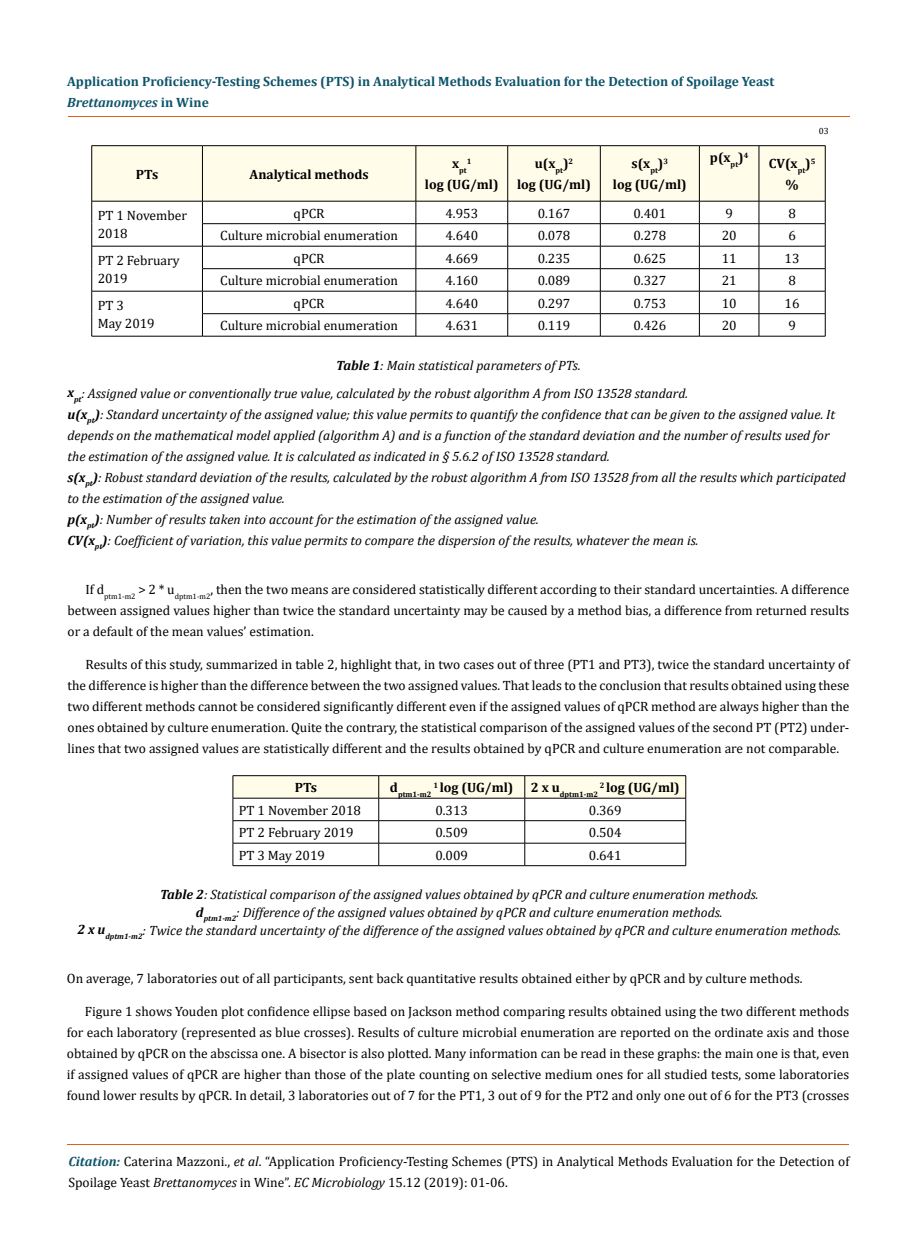
<style>
.page{position:relative;width:917px;height:1260px;background:#fff}
.page>*{position:absolute;margin:0;border:0;box-sizing:border-box;transform-origin:0 0}
.t1{font:13.5px/21px "Cambria";color:#000}
.t2{font:italic 13.5px/21px "Cambria";color:#000}
.t3{font:700 13.5px/21px "Cambria";color:#0e546a}
.t4{font:700 13.5px/21px "Cambria";color:#000;text-align:center}
.t5{font:9px "Cambria";color:#000}
.t6{font:700 7.8px "Cambria";color:#000}
.s1{font-style:italic}
.s2{font-weight:700}
.s3{font-weight:700;font-style:italic;color:#0e546a}
</style>
<div class="page">
<hr style="left:68px;top:117px;width:781px;height:1px;background:#e05d1a">
<hr style="left:67px;top:1145px;width:782px;height:1px;background:#e05d1a">
<hr style="left:92px;top:145px;width:110px;height:1px;background:#000">
<hr style="left:202px;top:145px;width:214px;height:1px;background:#000">
<hr style="left:416px;top:145px;width:91px;height:1px;background:#000">
<hr style="left:507px;top:145px;width:93px;height:1px;background:#000">
<hr style="left:600px;top:145px;width:99px;height:1px;background:#000">
<hr style="left:699px;top:145px;width:60px;height:1px;background:#000">
<hr style="left:759px;top:145px;width:66px;height:1px;background:#000">
<svg style="left:91px;top:146px;width:735px;height:190px"></svg>
<hr style="left:92px;top:336px;width:110px;height:1px;background:#000">
<hr style="left:202px;top:336px;width:214px;height:1px;background:#000">
<hr style="left:416px;top:336px;width:91px;height:1px;background:#000">
<hr style="left:507px;top:336px;width:93px;height:1px;background:#000">
<hr style="left:600px;top:336px;width:99px;height:1px;background:#000">
<hr style="left:699px;top:336px;width:60px;height:1px;background:#000">
<hr style="left:759px;top:336px;width:66px;height:1px;background:#000">
<hr style="left:233px;top:775px;width:146px;height:1px;background:#000">
<hr style="left:379px;top:775px;width:145px;height:1px;background:#000">
<hr style="left:524px;top:775px;width:162px;height:1px;background:#000">
<svg style="left:233px;top:776px;width:453px;height:89px"></svg>
<hr style="left:233px;top:865px;width:146px;height:1px;background:#000">
<hr style="left:379px;top:865px;width:145px;height:1px;background:#000">
<hr style="left:524px;top:865px;width:162px;height:1px;background:#000">
<p class="t3" style="left:67px;top:70px;width:708px">Application Proficiency-Testing Schemes (PTS) in Analytical Methods Evaluation for the Detection of Spoilage Yeast<br><span class="s1">Brettanomyces</span> in Wine</p>
<p class="t5" style="left:819px;top:126px;width:11px">03</p>
<p class="t4" style="left:136px;top:163px;width:24px">PTs</p>
<p class="t4" style="left:249px;top:163px;width:121px">Analytical methods</p>
<p class="t6" style="left:467px;top:156px;width:6px">1</p>
<p class="t4" style="left:425px;top:174px;width:75px">log (UG/ml)</p>
<p class="t6" style="left:452px;top:165px;width:16px"><sup>x</sup>pt</p>
<p class="t4" style="left:517px;top:153px;width:75px">u(x<sub>pt</sub>)<sup>2<br></sup>log (UG/ml)</p>
<p class="t4" style="left:613px;top:153px;width:75px">s(x<sub>pt</sub>)<sup>3<br></sup>log (UG/ml)</p>
<p class="t4" style="left:710px;top:147px;width:40px">p(x<sub>pt</sub>)<sup>4</sup></p>
<p class="t4" style="left:768px;top:153px;width:48px">CV(x<sub>pt</sub>)<sup>5 </sup>%</p>
<p class="t1" style="left:98px;top:206px;width:91px;line-height:18px">PT 1 November<br>2018</p>
<p class="t1" style="left:293px;top:203px;width:33px">qPCR</p>
<p class="t1" style="left:445px;top:203px;width:34px">4.953</p>
<p class="t1" style="left:537px;top:203px;width:34px">0.167</p>
<p class="t1" style="left:633px;top:203px;width:34px">0.401</p>
<p class="t1" style="left:725px;top:203px;width:9px">9</p>
<p class="t1" style="left:788px;top:203px;width:9px">8</p>
<p class="t1" style="left:220px;top:225px;width:179px">Culture microbial enumeration</p>
<p class="t1" style="left:445px;top:225px;width:34px">4.640</p>
<p class="t1" style="left:537px;top:225px;width:34px">0.078</p>
<p class="t1" style="left:633px;top:225px;width:34px">0.278</p>
<p class="t1" style="left:721px;top:225px;width:16px">20</p>
<p class="t1" style="left:788px;top:225px;width:9px">6</p>
<p class="t1" style="left:98px;top:251px;width:83px;line-height:18px">PT 2 February<br>2019</p>
<p class="t1" style="left:293px;top:248px;width:33px">qPCR</p>
<p class="t1" style="left:445px;top:248px;width:34px">4.669</p>
<p class="t1" style="left:537px;top:248px;width:34px">0.235</p>
<p class="t1" style="left:633px;top:248px;width:34px">0.625</p>
<p class="t1" style="left:721px;top:248px;width:16px">11</p>
<p class="t1" style="left:784px;top:248px;width:16px">13</p>
<p class="t1" style="left:220px;top:270px;width:179px">Culture microbial enumeration</p>
<p class="t1" style="left:445px;top:270px;width:34px">4.160</p>
<p class="t1" style="left:537px;top:270px;width:34px">0.089</p>
<p class="t1" style="left:633px;top:270px;width:34px">0.327</p>
<p class="t1" style="left:721px;top:270px;width:16px">21</p>
<p class="t1" style="left:788px;top:270px;width:9px">8</p>
<p class="t1" style="left:98px;top:296px;width:59px;line-height:18px">PT 3<br>May 2019</p>
<p class="t1" style="left:293px;top:293px;width:33px">qPCR</p>
<p class="t1" style="left:445px;top:293px;width:34px">4.640</p>
<p class="t1" style="left:537px;top:293px;width:34px">0.297</p>
<p class="t1" style="left:633px;top:293px;width:34px">0.753</p>
<p class="t1" style="left:721px;top:293px;width:16px">10</p>
<p class="t1" style="left:784px;top:293px;width:16px">16</p>
<p class="t1" style="left:220px;top:315px;width:179px">Culture microbial enumeration</p>
<p class="t1" style="left:445px;top:315px;width:34px">4.631</p>
<p class="t1" style="left:537px;top:315px;width:34px">0.119</p>
<p class="t1" style="left:633px;top:315px;width:34px">0.426</p>
<p class="t1" style="left:721px;top:315px;width:16px">20</p>
<p class="t1" style="left:788px;top:315px;width:9px">9</p>
<p class="t2" style="left:68px;top:352px;width:622px;line-height:27px;text-indent:269px"><span class="s2">Table 1</span>: Main statistical parameters of PTs.<br><span class="s2">x</span><sub>pt</sub>: Assigned value or conventionally true value, calculated by the robust algorithm A from ISO 13528 standard.</p>
<p class="t2" style="left:67px;top:403px;width:780px"><span class="s2">u(x</span><sub>pt</sub><span class="s2">)</span>: Standard uncertainty of the assigned value; this value permits to quantify the confidence that can be given to the assigned value. It depends on the mathematical model applied (algorithm A) and is a function of the standard deviation and the number of results used for the estimation of the assigned value. It is calculated as indicated in § 5.6.2 of ISO 13528 standard.<br><span class="s2">s(x</span><sub>pt</sub><span class="s2">)</span>: Robust standard deviation of the results, calculated by the robust algorithm A from ISO 13528 from all the results which participated to the estimation of the assigned value.<br><span class="s2">p(x</span><sub>pt</sub><span class="s2">)</span>: Number of results taken into account for the estimation of the assigned value.<br><span class="s2">CV(x</span><sub>pt</sub><span class="s2">)</span>: Coefficient of variation, this value permits to compare the dispersion of the results, whatever the mean is.</p>
<p class="t1" style="left:67px;top:579px;width:783px;text-align:justify;text-indent:18px">If d<sub>ptm1-m2</sub> &gt; 2 * u<sub>dptm1-m2</sub>, then the two means are considered statistically different according to their standard uncertainties. A difference between assigned values higher than twice the standard uncertainty may be caused by a method bias, a difference from returned results or a default of the mean values’ estimation.</p>
<p class="t1" style="left:67px;top:654px;width:783px;text-align:justify;text-indent:18px">Results of this study, summarized in table 2, highlight that, in two cases out of three (PT1 and PT3), twice the standard uncertainty of the difference is higher than the difference between the two assigned values. That leads to the conclusion that results obtained using these two different methods cannot be considered significantly different even if the assigned values of qPCR method are always higher than the ones obtained by culture enumeration. Quite the contrary, the statistical comparison of the assigned values of the second PT (PT2) under&shy;lines that two assigned values are statistically different and the results obtained by qPCR and culture enumeration are not comparable.</p>
<p class="t4" style="left:295px;top:777px;width:24px">PTs</p>
<p class="t6" style="left:390px;top:789px;width:43px"><sup>d</sup>ptm1-m2</p>
<p class="t4" style="left:433px;top:777px;width:82px"><sup>1</sup> log (UG/ml)</p>
<p class="t6" style="left:531px;top:789px;width:69px"><sup>2</sup> <sup>x</sup> <sup>u</sup>dptm1-m2</p>
<p class="t4" style="left:599px;top:777px;width:81px"><sup>2</sup> log (UG/ml)</p>
<p class="t1" style="left:239px;top:800px;width:124px">PT 1 November 2018</p>
<p class="t1" style="left:435px;top:800px;width:34px">0.313</p>
<p class="t1" style="left:589px;top:800px;width:34px">0.369</p>
<p class="t1" style="left:239px;top:822px;width:116px">PT 2 February 2019</p>
<p class="t1" style="left:435px;top:822px;width:34px">0.509</p>
<p class="t1" style="left:589px;top:822px;width:34px">0.504</p>
<p class="t1" style="left:239px;top:845px;width:88px">PT 3 May 2019</p>
<p class="t1" style="left:435px;top:845px;width:34px">0.009</p>
<p class="t1" style="left:589px;top:845px;width:34px">0.641</p>
<p class="t2" style="left:77px;top:884px;width:765px;line-height:18px;text-align:center"><span class="s2">Table 2</span>: Statistical comparison of the assigned values obtained by qPCR and culture enumeration methods.<br><span class="s2">d</span><sub>ptm1-m2</sub>: Difference of the assigned values obtained by qPCR and culture enumeration methods.<br><span class="s2">2 x u</span><sub>dptm1-m2</sub>: Twice the standard uncertainty of the difference of the assigned values obtained by qPCR and culture enumeration methods.</p>
<p class="t1" style="left:67px;top:967px;width:737px">On average, 7 laboratories out of all participants, sent back quantitative results obtained either by qPCR and by culture methods.</p>
<p class="t1" style="left:67px;top:1000px;width:784px;text-align:justify;text-indent:18px">Figure 1 shows Youden plot confidence ellipse based on Jackson method comparing results obtained using the two different methods for each laboratory (represented as blue crosses). Results of culture microbial enumeration are reported on the ordinate axis and those obtained by qPCR on the abscissa one. A bisector is also plotted. Many information can be read in these graphs: the main one is that, even if assigned values of qPCR are higher than those of the plate counting on selective medium ones for all studied tests, some laboratories found lower results by qPCR. In detail, 3 laboratories out of 7 for the PT1, 3 out of 9 for the PT2 and only one out of 6 for the PT3 (crosses</p>
<p class="t1" style="left:68px;top:1151px;width:782px"><span class="s3">Citation:</span> Caterina Mazzoni., <span class="s1">et al</span>. “Application Proficiency-Testing Schemes (PTS) in Analytical Methods Evaluation for the Detection of<br>Spoilage Yeast <span class="s1">Brettanomyces</span> in Wine”. <span class="s1">EC Microbiology</span> 15.12 (2019): 01-06.</p>
</div>
